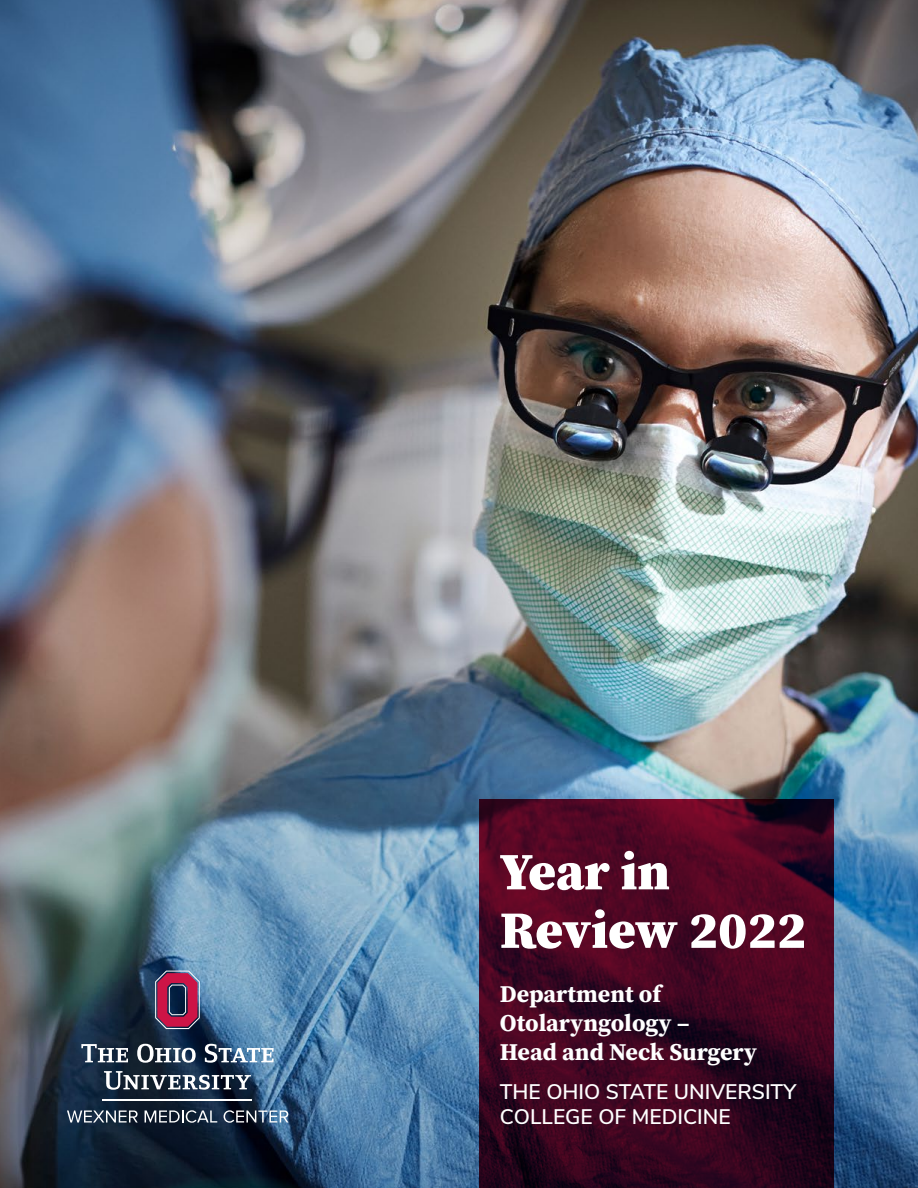
<style>
.page{position:relative;width:918px;height:1188px;background:#fff}
.page>*{position:absolute;margin:0;border:0;box-sizing:border-box;transform-origin:0 0}
.t1{font:900 52.5px/58.5px "Buckeye Serif";color:#fff}
.t2{font:700 24px/28.8px "Buckeye Serif";color:#fff}
.t3{font:600 21px/25.2px "Buckeye Sans";color:#fff}
</style>
<div class="page">
<img style="left:0;top:0;width:918px;height:1188px">
<svg style="left:81px;top:1044px;width:47px;height:18px"></svg>
<svg style="left:137px;top:1044px;width:59px;height:19px"></svg>
<svg style="left:205px;top:1044px;width:69px;height:19px"></svg>
<svg style="left:104px;top:1071px;width:147px;height:19px"></svg>
<svg style="left:155px;top:971px;width:45px;height:58px;background:#87365d"></svg>
<hr style="left:103px;top:1099px;width:149px;height:1px;background:#fff">
<svg style="left:67px;top:1111px;width:71px;height:12px"></svg>
<svg style="left:145px;top:1110px;width:72px;height:13px"></svg>
<svg style="left:224px;top:1110px;width:64px;height:13px"></svg>
<svg style="left:479px;top:799px;width:355px;height:389px;background:#400520"></svg>
<p class="t1" style="left:500px;top:841px;width:308px">Year in<br>Review 2022</p>
<p class="t2" style="left:500px;top:979px;width:259px">Department of<br>Otolaryngology –<br>Head and Neck Surgery</p>
<p class="t3" style="left:500px;top:1077px;width:298px">THE OHIO STATE UNIVERSITY<br>COLLEGE OF MEDICINE</p>
</div>
